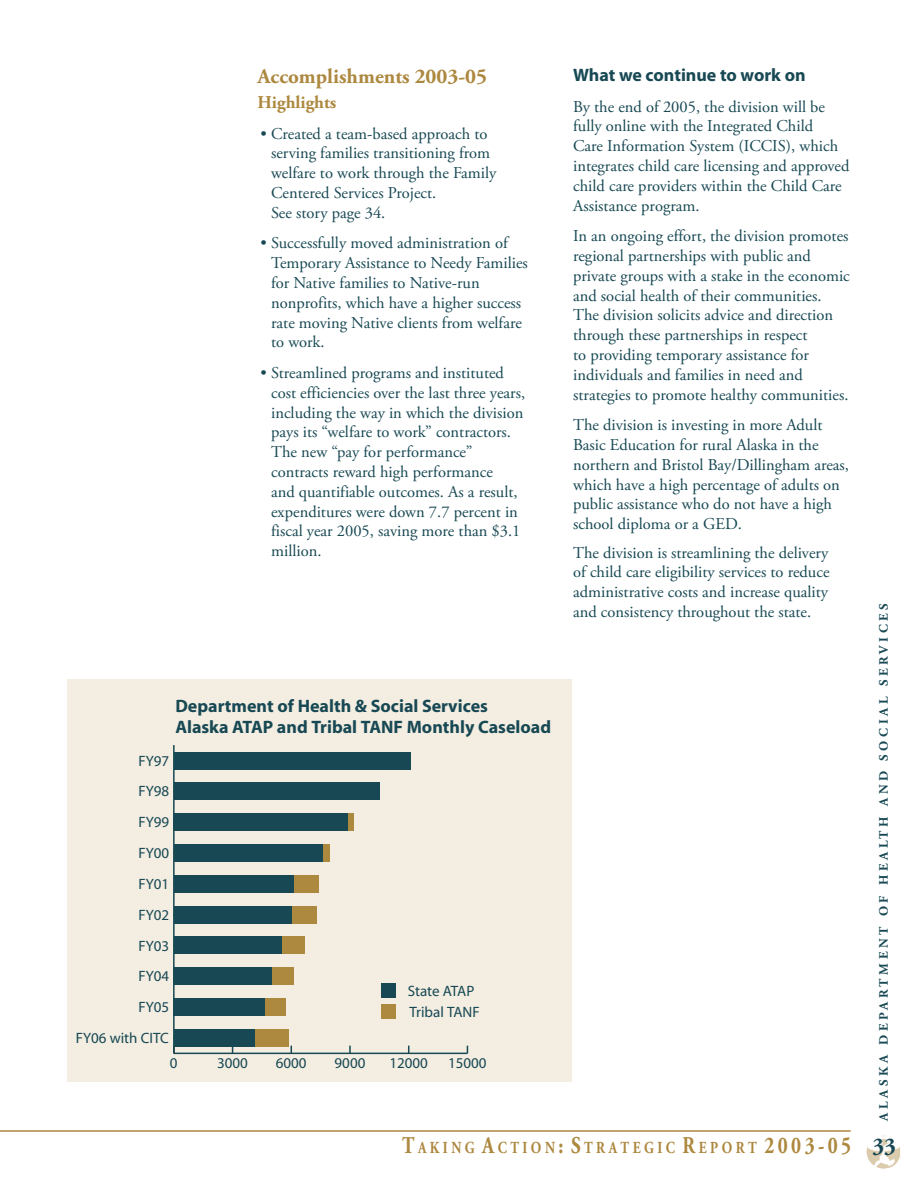
<style>
.page{position:relative;width:918px;height:1188px;background:#fff}
.page>*{position:absolute;margin:0;border:0;box-sizing:border-box;transform-origin:0 0}
.t1{font:700 21px "Adobe Garamond Pro";color:#ad883f}
.t2{font:700 18px/21.6px "Myriad";color:#174853}
.Subhead{font:700 18px "Myriad Pro";color:#174853}
.t3{font:700 18px "Adobe Garamond Pro";color:#ad883f}
.t4{font:700 16.8px "Adobe Garamond Pro";letter-spacing:.255em;color:#ad883f;scale:.8 1}
.Body_Text{font:16.5px/19.8px "Adobe Garamond Pro";color:#174853}
.Photo_Caption{font:16.5px/19.8px "Adobe Garamond Pro";color:#174853;text-align:justify}
.t5{font:15px/21px "Myriad";color:#174853}
.t6{font:700 12.9px "Adobe Garamond Pro";letter-spacing:.28em;color:#174853}
.s1{font-size:24px}
.s2{font-size:24px;color:#174853}
</style>
<div class="page">
<hr style="left:0;top:1130px;width:851px;height:2px;background:#ad883f">
<img style="left:867px;top:1135px;width:33px;height:34px">
<div style="left:68px;top:679px;width:504px;height:403px;background:#f3ede2"></div>
<hr style="left:174px;top:1053px;width:293px;height:1px;background:#174853">
<svg style="left:349px;top:1046px;width:2px;height:7px"></svg>
<hr style="left:173px;top:745px;width:2px;height:308px;background:#174853">
<div style="left:348px;top:814px;width:6px;height:17px;background:#ad883f"></div>
<div style="left:323px;top:844px;width:7px;height:18px;background:#ad883f"></div>
<div style="left:294px;top:875px;width:25px;height:17px;background:#ad883f"></div>
<div style="left:292px;top:906px;width:25px;height:17px;background:#ad883f"></div>
<div style="left:282px;top:937px;width:23px;height:17px;background:#ad883f"></div>
<div style="left:272px;top:968px;width:22px;height:17px;background:#ad883f"></div>
<div style="left:265px;top:998px;width:21px;height:18px;background:#ad883f"></div>
<div style="left:254px;top:1029px;width:35px;height:18px;background:#ad883f"></div>
<div style="left:174px;top:752px;width:237px;height:17px;background:#174853"></div>
<div style="left:174px;top:783px;width:206px;height:17px;background:#174853"></div>
<div style="left:174px;top:814px;width:174px;height:17px;background:#174853"></div>
<div style="left:174px;top:844px;width:149px;height:18px;background:#174853"></div>
<div style="left:174px;top:875px;width:120px;height:17px;background:#174853"></div>
<div style="left:174px;top:906px;width:118px;height:17px;background:#174853"></div>
<div style="left:174px;top:937px;width:108px;height:17px;background:#174853"></div>
<div style="left:174px;top:968px;width:98px;height:17px;background:#174853"></div>
<div style="left:174px;top:998px;width:91px;height:18px;background:#174853"></div>
<div style="left:174px;top:1029px;width:80px;height:18px;background:#174853"></div>
<div style="left:381px;top:1004px;width:15px;height:15px;background:#ad883f"></div>
<div style="left:381px;top:983px;width:15px;height:15px;background:#174853"></div>
<p class="t1" style="left:258px;top:64px;width:231px">Accomplishments 2003-05</p>
<p class="t3" style="left:258px;top:92px;width:80px">Highlights</p>
<p class="Body_Text" style="left:271px;top:124px;width:227px;text-indent:-10px">• Created a team-based approach to serving families transitioning from welfare to work through the Family<br>Centered Services Project.<br>See story page 34.</p>
<p class="Body_Text" style="left:271px;top:234px;width:258px;text-indent:-10px">• Successfully moved administration of Temporary Assistance to Needy Families for Native families to Native-run nonprofits, which have a higher success rate moving Native clients from welfare to work.</p>
<p class="Body_Text" style="left:271px;top:363px;width:256px;text-indent:-10px">• Streamlined programs and instituted cost efficiencies over the last three years, including the way in which the division pays its “welfare to work” contractors.<br>The new “pay for performance” contracts reward high performance<br>and quantifiable outcomes. As a result, expenditures were down 7.7 percent in fiscal year 2005, saving more than $3.1 million.</p>
<p class="Subhead" style="left:573px;top:65px;width:234px">What we continue to work on</p>
<p class="Body_Text" style="left:573px;top:97px;width:278px">By the end of 2005, the division will be fully online with the Integrated Child<br>Care Information System (ICCIS), which integrates child care licensing and approved child care providers within the Child Care Assistance program.</p>
<p class="Body_Text" style="left:573px;top:227px;width:278px">In an ongoing effort, the division promotes regional partnerships with public and private groups with a stake in the economic and social health of their communities.<br>The division solicits advice and direction through these partnerships in respect<br>to providing temporary assistance for individuals and families in need and strategies to promote healthy communities.</p>
<p class="Body_Text" style="left:573px;top:416px;width:277px">The division is investing in more Adult Basic Education for rural Alaska in the northern and Bristol Bay/Dillingham areas, which have a high percentage of adults on public assistance who do not have a high school diploma or a GED.</p>
<p class="Photo_Caption" style="left:573px;top:543px;width:258px">The division is streamlining the delivery of child care eligibility services to reduce administrative costs and increase quality and consistency throughout the state.</p>
<p class="t6" style="left:876px;top:1121px;width:519px;rotate:-90deg">ALASKA DEPARTMENT OF HEALTH AND SOCIAL SERVICES</p>
<p class="t4" style="left:402px;top:1138px;width:619px"><span class="s1">T</span> AKING <span class="s1">A</span> CTION <span class="s1">: S</span> TRATEGIC <span class="s1">R</span> EPORT <span class="s1">2 0 0 3 - 0 5</span> <span class="s2">33</span></p>
<p class="t2" style="left:175px;top:696px;width:377px">Department of Health &amp; Social Services<br>Alaska ATAP and Tribal TANF Monthly Caseload</p>
<p class="t5" style="left:138px;top:751px;width:32px">FY97</p>
<p class="t5" style="left:138px;top:782px;width:32px">FY98</p>
<p class="t5" style="left:138px;top:812px;width:32px">FY99</p>
<p class="t5" style="left:138px;top:843px;width:32px">FY00</p>
<p class="t5" style="left:138px;top:874px;width:32px">FY01</p>
<p class="t5" style="left:138px;top:905px;width:32px">FY02</p>
<p class="t5" style="left:138px;top:936px;width:32px">FY03</p>
<p class="t5" style="left:138px;top:967px;width:32px">FY04</p>
<p class="t5" style="left:408px;top:981px;width:73px">State ATAP<br>Tribal TANF</p>
<p class="t5" style="left:138px;top:997px;width:32px">FY05</p>
<p class="t5" style="left:76px;top:1028px;width:95px">FY06 with CITC</p>
<p class="t5" style="left:170px;top:1054px;width:9px">0</p>
<p class="t5" style="left:217px;top:1054px;width:32px">3000</p>
<p class="t5" style="left:276px;top:1054px;width:32px">6000</p>
<p class="t5" style="left:335px;top:1054px;width:32px">9000</p>
<p class="t5" style="left:389px;top:1054px;width:40px">12000</p>
<p class="t5" style="left:448px;top:1054px;width:40px">15000</p>
</div>
